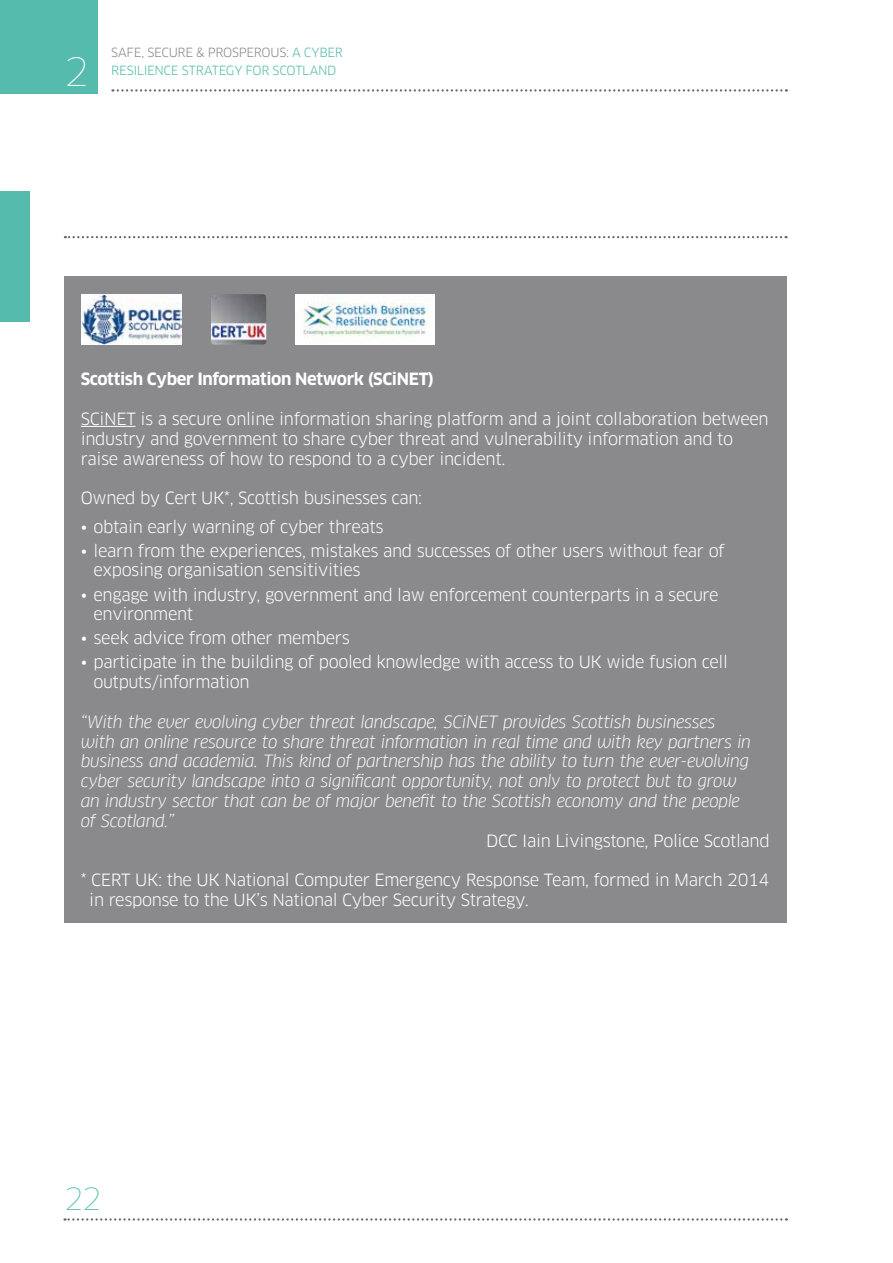
<style>
.page{position:relative;width:893px;height:1263px;background:#fff}
.page>*{position:absolute;margin:0;border:0;box-sizing:border-box;transform-origin:0 0}
.t1{font:100 38.25px "Clan";color:#fff}
.t2{font:100 30px "Clan";color:#54bbad}
.t3{font:16.5px/19.8px "Clan";letter-spacing:-.02em;color:#fff}
.t4{font:italic 16.5px/19.8px "Clan";letter-spacing:-.02em;color:#fff}
.t5{font:700 16.5px "Clan";letter-spacing:-.02em;color:#fff}
.t6{font:12.45px/18px "Clan";letter-spacing:-.025em;color:#54bbad}
.s1{color:#8a8a8d}
</style>
<div class="page">
<div style="left:0;top:0;width:98px;height:94px;background:#54bbad"></div>
<div style="left:64px;top:276px;width:723px;height:647px;background:#8a8a8d"></div>
<hr style="left:81px;top:426px;width:54px;height:1px;background:#fff">
<svg style="left:65px;top:236px;width:721px;height:2px"></svg>
<svg style="left:65px;top:1218px;width:722px;height:2px"></svg>
<div style="left:0;top:191px;width:30px;height:131px;background:#54bbad"></div>
<svg style="left:112px;top:89px;width:675px;height:3px"></svg>
<img style="left:82px;top:294px;width:100px;height:51px">
<img style="left:296px;top:294px;width:139px;height:51px">
<img style="left:211px;top:294px;width:55px;height:51px">
<h1 class="t1" style="left:64px;top:49px;width:27px">2</h1>
<p class="t6" style="left:111px;top:44px;width:233px"><span class="s1">SAFE, SECURE &amp; PROSPEROUS:</span> A CYBER<br>RESILIENCE STRATEGY FOR SCOTLAND</p>
<p class="t5" style="left:81px;top:369px;width:355px">Scottish Cyber Information Network (SCiNET)</p>
<p class="t3" style="left:81px;top:409px;width:689px">SCiNET is a secure online information sharing platform and a joint collaboration between industry and government to share cyber threat and vulnerability information and to raise awareness of how to respond to a cyber incident.</p>
<p class="t3" style="left:81px;top:489px;width:343px">Owned by Cert UK*, Scottish businesses can:</p>
<p class="t3" style="left:81px;top:517px;width:304px">• obtain early warning of cyber threats</p>
<p class="t3" style="left:94px;top:541px;width:633px;text-indent:-13px">• learn from the experiences, mistakes and successes of other users without fear of exposing organisation sensitivities</p>
<p class="t3" style="left:94px;top:585px;width:627px;text-indent:-13px">• engage with industry, government and law enforcement counterparts in a secure environment</p>
<p class="t3" style="left:81px;top:629px;width:271px">• seek advice from other members</p>
<p class="t3" style="left:94px;top:653px;width:636px;text-indent:-13px">• participate in the building of pooled knowledge with access to UK wide fusion cell outputs/information</p>
<p class="t4" style="left:81px;top:712px;width:672px">“With the ever evolving cyber threat landscape, SCiNET provides Scottish businesses with an online resource to share threat information in real time and with key partners in business and academia. This kind of partnership has the ability to turn the ever-evolving cyber security landscape into a significant opportunity, not only to protect but to grow an industry sector that can be of major benefit to the Scottish economy and the people of Scotland.”</p>
<p class="t3" style="left:486px;top:831px;width:285px">DCC Iain Livingstone, Police Scotland</p>
<p class="t3" style="left:89px;top:870px;width:681px;text-indent:-8px">* CERT UK: the UK National Computer Emergency Response Team, formed in March 2014 in response to the UK’s National Cyber Security Strategy.</p>
<h2 class="t2" style="left:64px;top:1180px;width:39px">22</h2>
</div>
